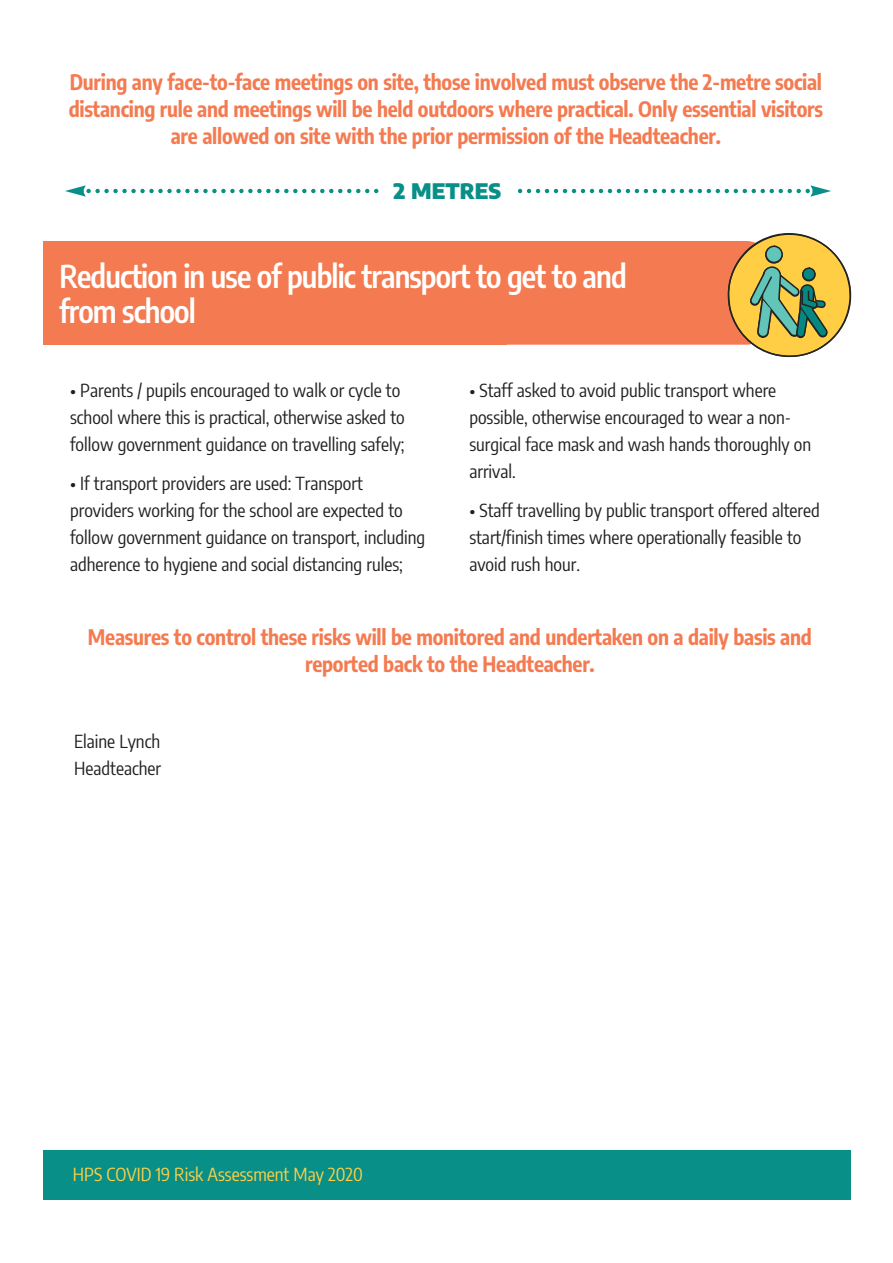
<style>
.page{position:relative;width:893px;height:1263px;background:#fff}
.page>*{position:absolute;margin:0;border:0;box-sizing:border-box;transform-origin:0 0}
.t1{font:600 30.9px/34.5px "Encode Sans Condensed";letter-spacing:-.03em;color:#fff}
.t2{font:700 21px/27px "Encode Sans Condensed";letter-spacing:-.01em;color:#f47b51;text-align:center}
.t3{font:900 21px "Encode Sans";color:#088f88}
.t4{font:18px/27px "Encode Sans Condensed";color:#221f1f}
.t5{font:18px "Encode Sans Condensed";color:#ffd046}
</style>
<div class="page">
<div style="left:43px;top:241px;width:463px;height:104px;background:#f47b51"></div>
<div style="left:457px;top:241px;width:315px;height:104px;background:#f47b51;border-radius:26px"></div>
<div style="left:43px;top:1150px;width:808px;height:50px;background:#088f88"></div>
<svg style="left:728px;top:233px;width:123px;height:125px"></svg>
<svg style="left:65px;top:185px;width:766px;height:12px"></svg>
<div style="left:381px;top:165px;width:133px;height:50px;background:#fff"></div>
<p class="t2" style="left:69px;top:70px;width:756px">During any face-to-face meetings on site, those involved must observe the 2-metre social distancing rule and meetings will be held outdoors where practical. Only essential visitors are allowed on site with the prior permission of the Headteacher.</p>
<p class="t3" style="left:393px;top:182px;width:109px">2 METRES</p>
<h1 class="t1" style="left:59px;top:262px;width:569px">Reduction in use of public transport to get to and from school</h1>
<p class="t4" style="left:70px;top:378px;width:336px">ï Parents / pupils encouraged to walk or cycle to school where this is practical, otherwise asked to follow government guidance on travelling safely;</p>
<p class="t4" style="left:70px;top:472px;width:357px">ï If transport providers are used: Transport providers working for the school are expected to follow government guidance on transport, including adherence to hygiene and social distancing rules;</p>
<p class="t4" style="left:469px;top:378px;width:343px">ï Staff asked to avoid public transport where possible, otherwise encouraged to wear a non&shy;surgical face mask and wash hands thoroughly on arrival.</p>
<p class="t4" style="left:469px;top:499px;width:352px">ï Staff travelling by public transport offered altered start/finish times where operationally feasible to avoid rush hour.</p>
<p class="t2" style="left:88px;top:625px;width:725px">Measures to control these risks will be monitored and undertaken on a daily basis and reported back to the Headteacher.</p>
<p class="t4" style="left:74px;top:729px;width:88px">Elaine Lynch<br>Headteacher</p>
<p class="t5" style="left:73px;top:1166px;width:292px">HPS COVID 19 Risk Assessment May 2020</p>
</div>
